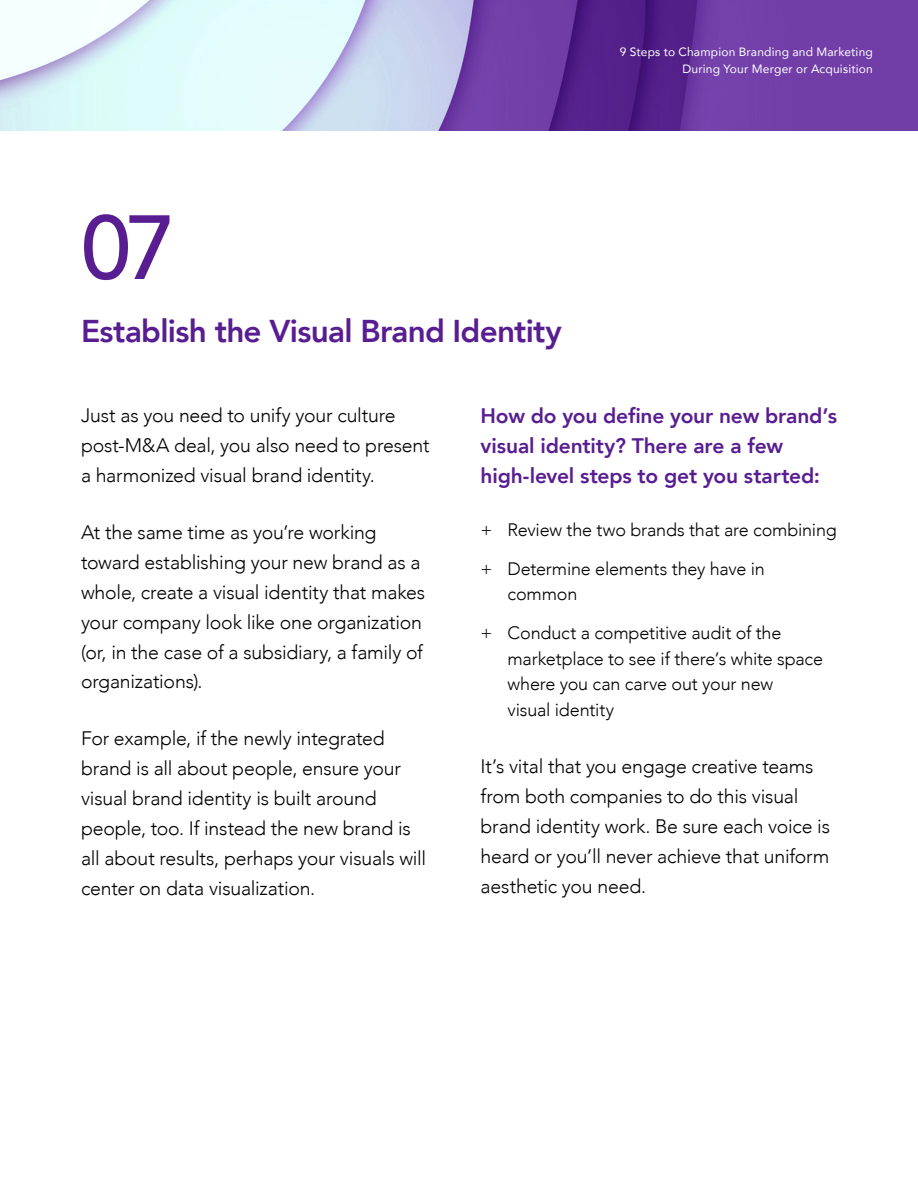
<style>
.page{position:relative;width:918px;height:1188px;background:#fff}
.page>*{position:absolute;margin:0;border:0;box-sizing:border-box;transform-origin:0 0}
.t1{font:500 90px "Avenir";color:#581e91}
.t2{font:800 31.5px "Avenir";letter-spacing:-.02em;color:#581e91}
.t3{font:800 21px/30px "Avenir";letter-spacing:-.005em;color:#581e91}
.t4{font:300 19.5px/30px "Avenir";letter-spacing:-.01em;color:#000}
.t5{font:300 18px/39px "Avenir";letter-spacing:-.01em;color:#000}
.t6{font:12px/16.5px "Avenir";letter-spacing:.015em;color:#fff;text-align:right}
</style>
<div class="page">
<img style="left:0;top:0;width:918px;height:131px">
<h1 class="t1" style="left:81px;top:170px;width:96px">07</h1>
<h2 class="t2" style="left:81px;top:307px;width:482px">Establish the Visual Brand Identity</h2>
<p class="t6" style="left:620px;top:43px;width:255px">9 Steps to Champion Branding and Marketing<br>During Your Merger or Acquisition</p>
<p class="t4" style="left:81px;top:400px;width:350px">Just as you need to unify your culture post-M&amp;A deal, you also need to present a harmonized visual brand identity.</p>
<p class="t4" style="left:81px;top:517px;width:346px">At the same time as you’re working toward establishing your new brand as a whole, create a visual identity that makes your company look like one organization (or, in the case of a subsidiary, a family of organizations).</p>
<p class="t4" style="left:81px;top:724px;width:347px">For example, if the newly integrated brand is all about people, ensure your visual brand identity is built around people, too. If instead the new brand is all about results, perhaps your visuals will center on data visualization.</p>
<p class="t3" style="left:481px;top:401px;width:358px">How do you define your new brand’s visual identity? There are a few high-level steps to get you started:</p>
<p class="t5" style="left:481px;top:510px;width:358px">+ Review the two brands that are combining + Determine elements they have in</p>
<p class="t5" style="left:481px;top:574px;width:302px;text-indent:27px">common<br>+ Conduct a competitive audit of the</p>
<p class="t5" style="left:508px;top:646px;width:317px;line-height:25.5px">marketplace to see if there’s white space where you can carve out your new<br>visual identity</p>
<p class="t4" style="left:481px;top:751px;width:351px">It’s vital that you engage creative teams from both companies to do this visual brand identity work. Be sure each voice is heard or you’ll never achieve that uniform aesthetic you need.</p>
</div>
